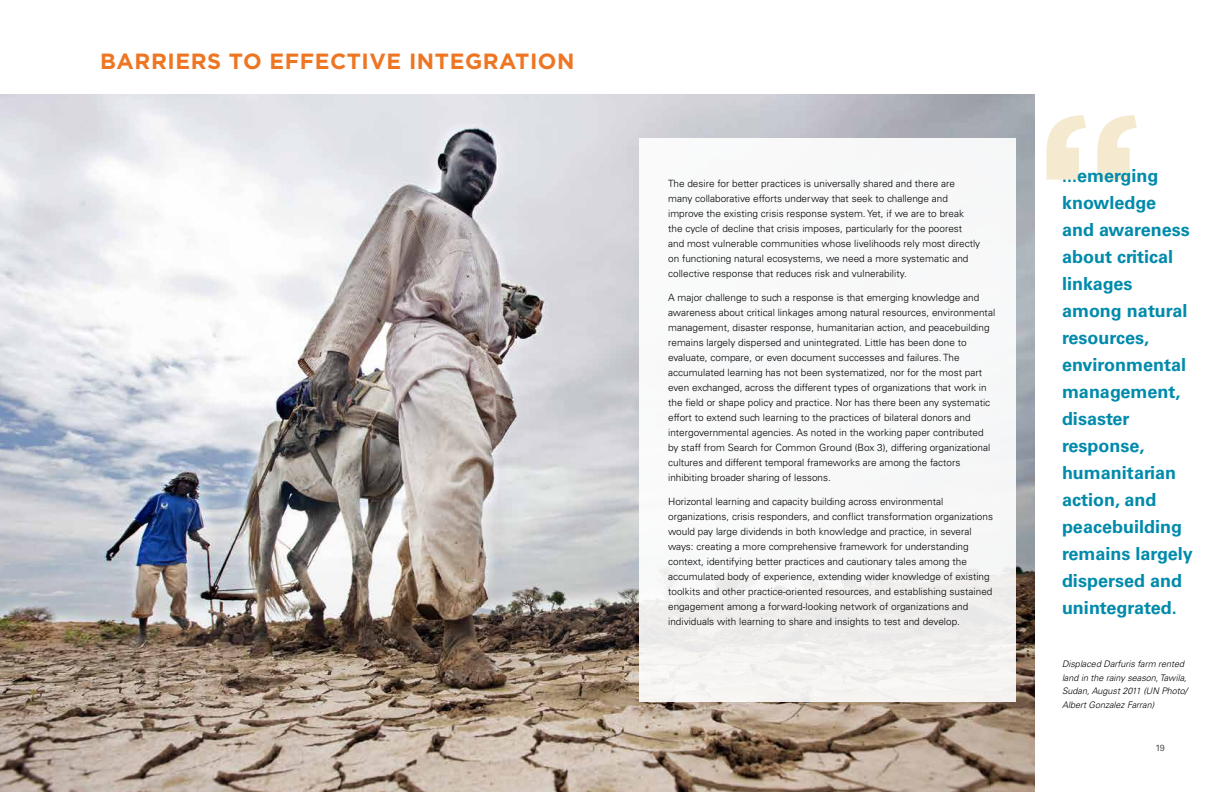
<style>
.page{position:relative;width:1224px;height:792px;background:#fff}
.page>*{position:absolute;margin:0;border:0;box-sizing:border-box;transform-origin:0 0}
.t1{font:700 22px "Gotham";letter-spacing:.025em;color:#ee7623}
.t2{font:700 18px/27px "Univers LT Std";color:#008aab}
.t3{font:300 10px/15px "Univers LT Std";color:#000}
.t4{font:italic 300 9px/13.5px "Univers LT Std";color:#000}
.t5{font:9px "Univers LT Std";color:#54565a}
</style>
<div class="page">
<img style="left:0;top:94px;width:1035px;height:698px">
<div style="left:639px;top:139px;width:377px;height:563px;background:linear-gradient(to right,#f8f8f8,#f5f5f5)"></div>
<svg style="left:1046px;top:115px;width:91px;height:65px"></svg>
<h1 class="t1" style="left:100px;top:46px;width:476px">BARRIERS TO EFFECTIVE INTEGRATION</h1>
<p class="t3" style="left:668px;top:176px;width:314px">The desire for better practices is universally shared and there are many collaborative efforts underway that seek to challenge and improve the existing crisis response system. Yet, if we are to break the cycle of decline that crisis imposes, particularly for the poorest and most vulnerable communities whose livelihoods rely most directly on functioning natural ecosystems, we need a more systematic and collective response that reduces risk and vulnerability.</p>
<p class="t3" style="left:668px;top:290px;width:329px">A major challenge to such a response is that emerging knowledge and awareness about critical linkages among natural resources, environmental management, disaster response, humanitarian action, and peacebuilding remains largely dispersed and unintegrated. Little has been done to evaluate, compare, or even document successes and failures. The accumulated learning has not been systematized, nor for the most part even exchanged, across the different types of organizations that work in the field or shape policy and practice. Nor has there been any systematic effort to extend such learning to the practices of bilateral donors and intergovernmental agencies. As noted in the working paper contributed by staff from Search for Common Ground (Box 3), differing organizational cultures and different temporal frameworks are among the factors inhibiting broader sharing of lessons.</p>
<p class="t3" style="left:668px;top:494px;width:326px">Horizontal learning and capacity building across environmental organizations, crisis responders, and conflict transformation organizations would pay large dividends in both knowledge and practice, in several ways: creating a more comprehensive framework for understanding context, identifying better practices and cautionary tales among the accumulated body of experience, extending wider knowledge of existing toolkits and other practice-oriented resources, and establishing sustained engagement among a forward-looking network of organizations and individuals with learning to share and insights to test and develop.</p>
<h2 class="t2" style="left:1062px;top:162px;width:132px">...emerging knowledge and awareness about critical linkages among natural resources, environmental management, disaster response, humanitarian action, and peacebuilding remains largely dispersed and unintegrated.</h2>
<p class="t4" style="left:1062px;top:658px;width:127px">Displaced Darfuris farm rented land in the rainy season, Tawila,<br>Sudan, August 2011 (UN Photo/<br>Albert Gonzalez Farran)</p>
<p class="t5" style="left:1155px;top:742px;width:11px">19</p>
</div>
